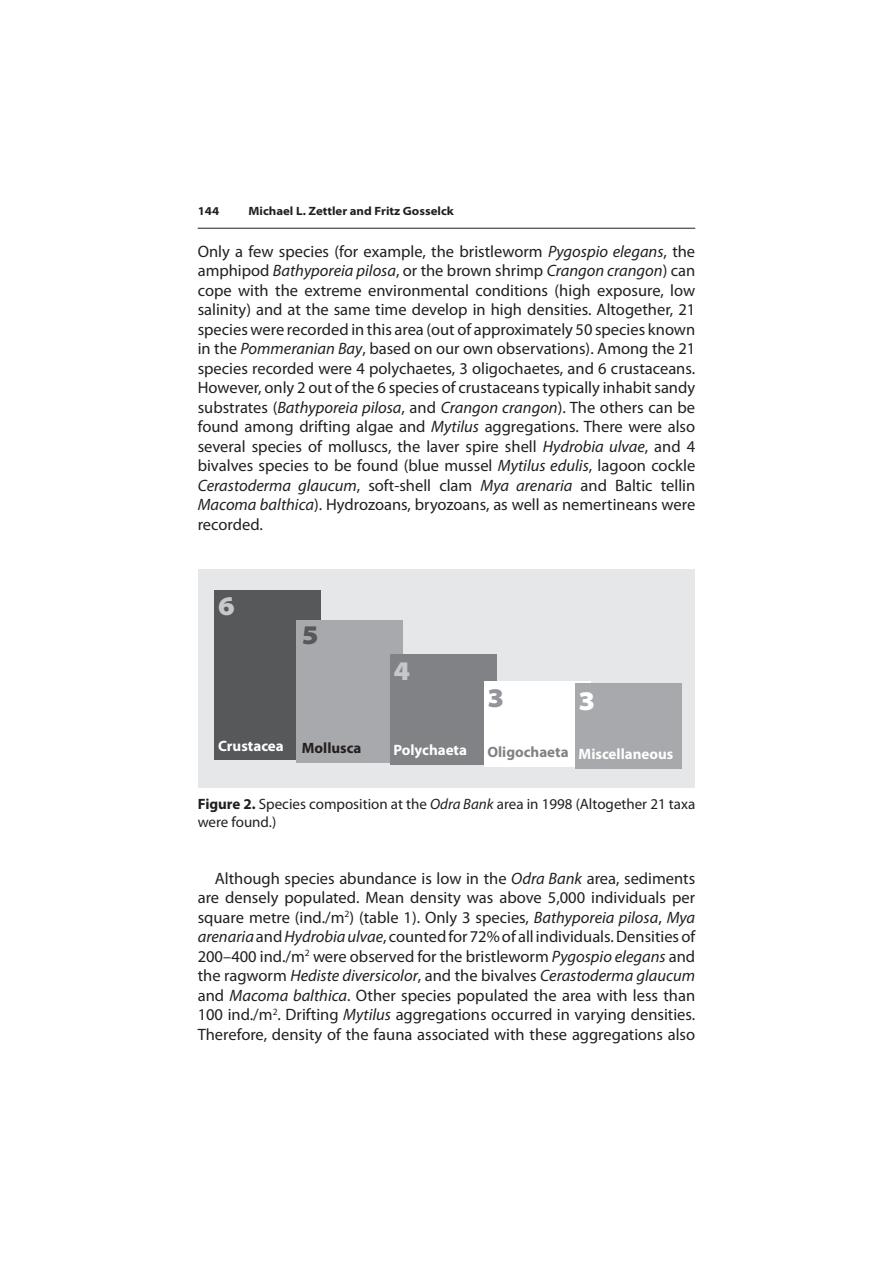
<style>
.page{position:relative;width:893px;height:1263px;background:#fff}
.page>*{position:absolute;margin:0;border:0;box-sizing:border-box;transform-origin:0 0}
.t1{font:900 semi-expanded 27px "Myriad Pro";color:#c7c8ca}
.t2{font:900 semi-expanded 27px "Myriad Pro";color:#57585a}
.t3{font:900 semi-expanded 27px "Myriad Pro";color:#939598}
.t4{font:900 semi-expanded 27px "Myriad Pro";color:#fff}
.t5{font:16.5px/19.5px "Myriad Pro";color:#231f20;text-align:justify}
.t6{font:15px/18px "Myriad Pro";color:#231f20}
.t7{font:700 15px "Myriad Pro";color:#fff}
.t8{font:700 15px "Myriad Pro";color:#808285}
.t9{font:700 15px "Myriad Pro";color:#231f20}
.t10{font:700 semi-expanded 12px "Myriad Pro";color:#231f20}
.s1{font-style:italic}
.s2{font-weight:700}
</style>
<div class="page">
<hr style="left:198px;top:228px;width:497px;height:1px;background:#231f20">
<div style="left:198px;top:569px;width:496px;height:219px;background:#e6e7e9"></div>
<div style="left:215px;top:591px;width:106px;height:169px;background:#57585a"></div>
<div style="left:296px;top:620px;width:107px;height:142px;background:#a8a9ad"></div>
<div style="left:390px;top:654px;width:107px;height:110px;background:#808285"></div>
<div style="left:484px;top:681px;width:106px;height:85px;background:#fff"></div>
<div style="left:575px;top:684px;width:107px;height:85px;background:#a8a9ad"></div>
<p class="t10" style="left:198px;top:205px;width:23px">144</p>
<p class="t10" style="left:248px;top:205px;width:207px">Michael L. Zettler and Fritz Gosselck</p>
<p class="t5" style="left:198px;top:242px;width:499px">Only a few species (for example, the bristleworm <span class="s1">Pygospio elegans</span>, the amphipod <span class="s1">Bathyporeia pilosa</span>, or the brown shrimp <span class="s1">Crangon crangon</span>) can cope with the extreme environmental conditions (high exposure, low salinity) and at the same time develop in high densities. Altogether, 21 species were recorded in this area (out of approximately 50 species known in the <span class="s1">Pommeranian Bay</span>, based on our own observations). Among the 21 species recorded were 4 polychaetes, 3 oligochaetes, and 6 crustaceans.<br>However, only 2 out of the 6 species of crustaceans typically inhabit sandy substrates (<span class="s1">Bathyporeia pilosa</span>, and <span class="s1">Crangon crangon</span>). The others can be found among drifting algae and <span class="s1">Mytilus</span> aggregations. There were also several species of molluscs, the laver spire shell <span class="s1">Hydrobia ulvae</span>, and 4 bivalves species to be found (blue mussel <span class="s1">Mytilus edulis</span>, lagoon cockle <span class="s1">Cerastoderma glaucum</span>, soft-shell clam <span class="s1">Mya arenaria</span> and Baltic tellin <span class="s1">Macoma balthica</span>). Hydrozoans, bryozoans, as well as nemertineans were recorded.</p>
<h1 class="t1" style="left:218px;top:590px;width:18px">6</h1>
<h1 class="t2" style="left:302px;top:620px;width:18px">5</h1>
<p class="t7" style="left:218px;top:737px;width:67px">Crustacea</p>
<p class="t9" style="left:302px;top:739px;width:61px">Mollusca</p>
<h1 class="t1" style="left:393px;top:655px;width:18px">4</h1>
<p class="t7" style="left:393px;top:741px;width:75px">Polychaeta</p>
<h1 class="t3" style="left:487px;top:683px;width:18px">3</h1>
<h1 class="t4" style="left:579px;top:685px;width:18px">3</h1>
<p class="t8" style="left:487px;top:744px;width:83px">Oligochaeta</p>
<p class="t7" style="left:579px;top:746px;width:96px">Miscellaneous</p>
<p class="t6" style="left:198px;top:795px;width:499px"><span class="s2">Figure 2.</span> Species composition at the <span class="s1">Odra Bank</span> area in 1998 (Altogether 21 taxa were found.)</p>
<p class="t5" style="left:198px;top:869px;width:499px;text-indent:17px">Although species abundance is low in the <span class="s1">Odra Bank</span> area, sediments are densely populated. Mean density was above 5,000 individuals per square metre (ind./m<sup>2</sup>) (table 1). Only 3 species, <span class="s1">Bathyporeia pilosa</span>, <span class="s1">Mya arenaria</span> and <span class="s1">Hydrobia ulvae</span>, counted for 72% of all individuals. Densities of 200–400 ind./m<sup>2</sup> were observed for the bristleworm <span class="s1">Pygospio elegans</span> and the ragworm <span class="s1">Hediste diversicolor</span>, and the bivalves <span class="s1">Cerastoderma glaucum </span>and <span class="s1">Macoma balthica</span>. Other species populated the area with less than 100 ind./m<sup>2</sup>. Drifting <span class="s1">Mytilus</span> aggregations occurred in varying densities.<br>Therefore, density of the fauna associated with these aggregations also</p>
</div>
